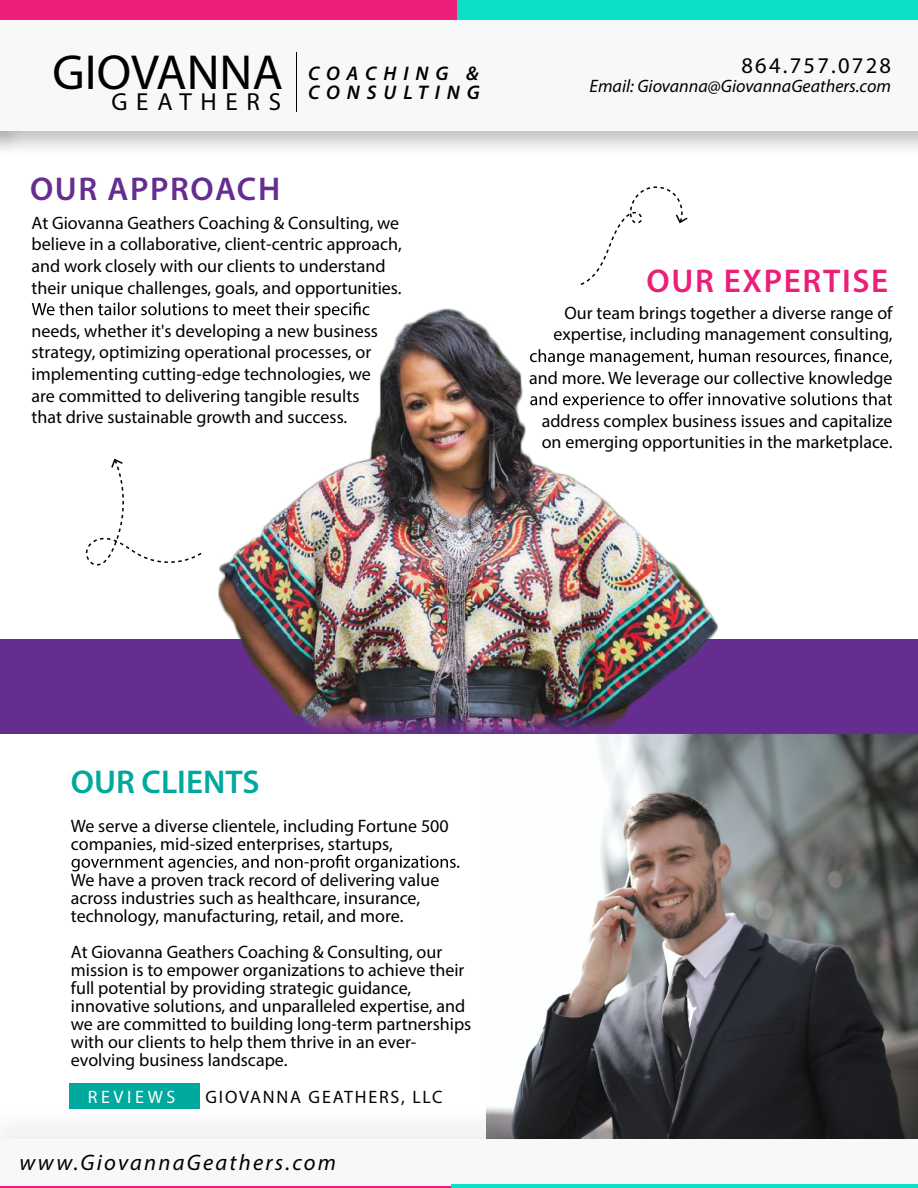
<style>
.page{position:relative;width:918px;height:1188px;background:#fff}
.page>*{position:absolute;margin:0;border:0;box-sizing:border-box;transform-origin:0 0}
.t1{font:49.5px "Myriad Pro";color:#000}
.t2{font:600 33px "Myriad Pro";letter-spacing:.05em;color:#ed1e79}
.t3{font:600 33px "Myriad Pro";letter-spacing:.05em;color:#662d91}
.t4{font:600 33px "Myriad Pro";color:#00a99d}
.t5{font:24.75px "Myriad Pro";letter-spacing:.35em;color:#000}
.t6{font:italic 22.5px "Myriad Pro";letter-spacing:.1em;color:#000}
.t7{font:22.5px "Myriad Pro";letter-spacing:.1em;color:#000}
.t8{font:italic 600 19.8px/18.8px "Myriad Pro";letter-spacing:.35em;color:#000}
.t9{font:18px/21.6px "Myriad Pro";color:#000}
.t10{font:italic 18px "Myriad Pro";color:#000}
.t11{font:18px "Myriad Pro";letter-spacing:.1em;color:#050505}
.t12{font:18px "Myriad Pro";letter-spacing:.2em;color:#fff}
</style>
<div class="page">
<div style="left:0;top:0;width:918px;height:130px;background:#f7f9f9"></div>
<div style="left:0;top:0;width:676px;height:19px;background:#ed1e79"></div>
<div style="left:458px;top:0;width:460px;height:19px;background:#0ae0c6"></div>
<div style="left:0;top:639px;width:918px;height:94px;background:#662d91"></div>
<img style="left:917px;top:19px;width:1px;height:134px">
<img style="left:0;top:1129px;width:918px;height:10px">
<div style="left:0;top:1140px;width:918px;height:48px;background:#f7f9f9"></div>
<hr style="left:0;top:1186px;width:549px;height:2px;background:#ed1e79">
<hr style="left:452px;top:1185px;width:466px;height:3px;background:#0ae0c6">
<img style="left:486px;top:733px;width:432px;height:405px">
<img style="left:201px;top:283px;width:517px;height:431px">
<svg style="left:32px;top:302px;width:337px;height:17px"></svg>
<svg style="left:530px;top:349px;width:362px;height:17px"></svg>
<svg style="left:530px;top:392px;width:362px;height:17px"></svg>
<img style="left:293px;top:714px;width:333px;height:19px">
<svg style="left:86px;top:459px;width:115px;height:107px"></svg>
<svg style="left:581px;top:186px;width:107px;height:99px"></svg>
<div style="left:70px;top:1084px;width:130px;height:25px;background:#00a99d"></div>
<svg style="left:72px;top:855px;width:387px;height:16px"></svg>
<h1 class="t1" style="left:52px;top:41px;width:232px">GIOVANNA</h1>
<h3 class="t5" style="left:111px;top:86px;width:171px">GEATHERS</h3>
<h2 class="t3" style="left:30px;top:168px;width:252px">OUR APPROACH</h2>
<p class="t8" style="left:308px;top:64px;width:173px">COACHING &amp;<br>CONSULTING</p>
<p class="t9" style="left:32px;top:212px;width:372px">At Giovanna Geathers Coaching &amp; Consulting, we believe in a collaborative, client-centric approach, and work closely with our clients to understand their unique challenges, goals, and opportunities.</p>
<p class="t9" style="left:32px;top:320px;width:348px">needs, whether it's developing a new business strategy, optimizing operational processes, or implementing cutting-edge technologies, we are committed to delivering tangible results that drive sustainable growth and success.</p>
<p class="t7" style="left:742px;top:52px;width:151px">864.757.0728</p>
<p class="t10" style="left:590px;top:75px;width:303px">Email: Giovanna@GiovannaGeathers.com</p>
<h2 class="t2" style="left:646px;top:260px;width:243px">OUR EXPERTISE</h2>
<p class="t9" style="left:553px;top:302px;width:341px;text-align:right">Our team brings together a diverse range of expertise, including management consulting,</p>
<p class="t9" style="left:529px;top:366px;width:365px">and more. We leverage our collective knowledge</p>
<p class="t9" style="left:542px;top:410px;width:352px">address complex business issues and capitalize on emerging opportunities in the marketplace.</p>
<h2 class="t4" style="left:71px;top:761px;width:190px">OUR CLIENTS</h2>
<p class="t9" style="left:71px;top:816px;width:379px;line-height:18px">We serve a diverse clientele, including Fortune 500 companies, mid-sized enterprises, startups,</p>
<p class="t9" style="left:71px;top:870px;width:370px;line-height:18px">We have a proven track record of delivering value across industries such as healthcare, insurance, technology, manufacturing, retail, and more.</p>
<p class="t9" style="left:71px;top:942px;width:402px;line-height:18px">At Giovanna Geathers Coaching &amp; Consulting, our mission is to empower organizations to achieve their full potential by providing strategic guidance, innovative solutions, and unparalleled expertise, and we are committed to building long-term partnerships with our clients to help them thrive in an ever&shy;evolving business landscape.</p>
<p class="t12" style="left:88px;top:1085px;width:89px">REVIEWS</p>
<p class="t11" style="left:206px;top:1085px;width:239px">GIOVANNA GEATHERS, LLC</p>
<p class="t6" style="left:19px;top:1149px;width:318px">www.GiovannaGeathers.com</p>
</div>
